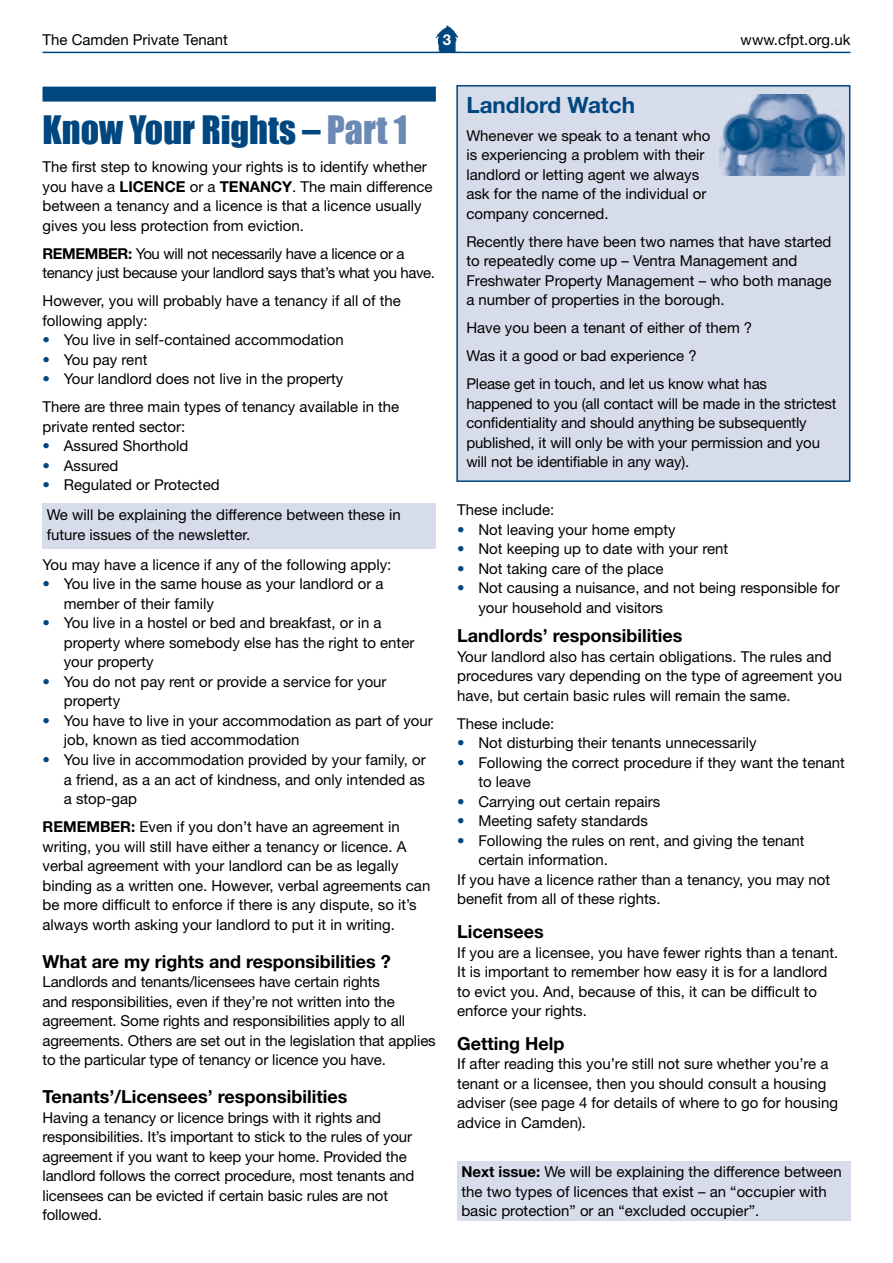
<style>
.page{position:relative;width:893px;height:1263px;background:#fff}
.page>*{position:absolute;margin:0;border:0;box-sizing:border-box;transform-origin:0 0}
.t1{font:36px "Impact";color:#00467f}
.t2{font:700 22.5px "Helvetica Neue";color:#00467f}
.t3{font:700 18px "Helvetica Neue";color:#000}
.t4{font:15px/19.5px "Helvetica Neue";color:#000}
.t5{font:15px/19.5px "Helvetica Neue";letter-spacing:-.025em;color:#000}
.t6{font:700 15px "Helvetica Neue";color:#fff}
.s1{color:#6c89b4}
.s2{font-weight:700}
.s3{color:#00467f}
</style>
<div class="page">
<div style="left:43px;top:503px;width:393px;height:45px;background:#d7dcea"></div>
<img style="left:435px;top:25px;width:23px;height:27px">
<hr style="left:43px;top:52px;width:807px;height:1px;background:#00467f">
<div style="left:43px;top:87px;width:393px;height:15px;background:#00467f"></div>
<div style="left:457px;top:86px;width:393px;height:395px;background:#d7dcea"></div>
<div style="left:456px;top:85px;width:394px;height:397px;border:2px solid #00467f"></div>
<svg style="left:724px;top:175px;width:121px;height:1px"></svg>
<img style="left:719px;top:95px;width:126px;height:80px">
<div style="left:457px;top:1161px;width:393px;height:59px;background:#d7dcea"></div>
<p class="t4" style="left:43px;top:29px;width:187px">The Camden Private Tenant</p>
<p class="t6" style="left:443px;top:30px;width:10px">3</p>
<p class="t4" style="left:741px;top:29px;width:111px">www.cfpt.org.uk</p>
<h1 class="t1" style="left:43px;top:108px;width:367px">Know Your Rights – <span class="s1">Part 1</span></h1>
<p class="t4" style="left:43px;top:157px;width:392px">The first step to knowing your rights is to identify whether you have a <span class="s2">LICENCE</span> or a <span class="s2">TENANCY</span>. The main difference between a tenancy and a licence is that a licence usually gives you less protection from eviction.</p>
<p class="t5" style="left:43px;top:243px;width:394px"><span class="s2">REMEMBER:</span> You will not necessarily have a licence or a tenancy just because your landlord says that’s what you have.</p>
<p class="t4" style="left:43px;top:291px;width:360px">However, you will probably have a tenancy if all of the following apply:</p>
<p class="t4" style="left:43px;top:330px;width:303px"><span class="s3">•</span> You live in self-contained accommodation</p>
<p class="t4" style="left:43px;top:349px;width:106px"><span class="s3">•</span> You pay rent</p>
<p class="t4" style="left:43px;top:365px;width:358px;line-height:28px"><span class="s3">•</span> Your landlord does not live in the property<br>There are three main types of tenancy available in the</p>
<p class="t4" style="left:43px;top:416px;width:144px">private rented sector:</p>
<p class="t4" style="left:43px;top:436px;width:147px"><span class="s3">•</span> Assured Shorthold</p>
<p class="t4" style="left:43px;top:455px;width:77px"><span class="s3">•</span> Assured</p>
<p class="t4" style="left:43px;top:469px;width:360px;line-height:30.2px"><span class="s3">•</span> Regulated or Protected<br>We will be explaining the difference between these in</p>
<p class="t4" style="left:43px;top:519px;width:350px;line-height:30.2px">future issues of the newsletter.<br>You may have a licence if any of the following apply:</p>
<p class="t4" style="left:64px;top:574px;width:321px;text-indent:-21px"><span class="s3">•</span> You live in the same house as your landlord or a member of their family</p>
<p class="t4" style="left:64px;top:613px;width:352px;text-indent:-21px"><span class="s3">•</span> You live in a hostel or bed and breakfast, or in a property where somebody else has the right to enter your property</p>
<p class="t4" style="left:64px;top:672px;width:324px;text-indent:-21px"><span class="s3">•</span> You do not pay rent or provide a service for your property</p>
<p class="t4" style="left:64px;top:711px;width:370px;text-indent:-21px"><span class="s3">•</span> You have to live in your accommodation as part of your job, known as tied accommodation</p>
<p class="t4" style="left:64px;top:750px;width:364px;text-align:justify;text-indent:-21px"><span class="s3">•</span> You live in accommodation provided by your family, or a friend, as a an act of kindness, and only intended as a stop-gap</p>
<p class="t4" style="left:43px;top:817px;width:389px"><span class="s2">REMEMBER:</span> Even if you don’t have an agreement in writing, you will still have either a tenancy or licence. A verbal agreement with your landlord can be as legally binding as a written one. However, verbal agreements can be more difficult to enforce if there is any dispute, so it’s always worth asking your landlord to put it in writing.</p>
<p class="t3" style="left:43px;top:950px;width:350px">What are my rights and responsibilities ?</p>
<p class="t4" style="left:43px;top:972px;width:395px">Landlords and tenants/licensees have certain rights<br>and responsibilities, even if they’re not written into the agreement. Some rights and responsibilities apply to all agreements. Others are set out in the legislation that applies to the particular type of tenancy or licence you have.</p>
<p class="t3" style="left:43px;top:1085px;width:306px">Tenants’/Licensees’ responsibilities</p>
<p class="t4" style="left:43px;top:1107px;width:373px">Having a tenancy or licence brings with it rights and responsibilities. It’s important to stick to the rules of your agreement if you want to keep your home. Provided the landlord follows the correct procedure, most tenants and licensees can be evicted if certain basic rules are not followed.</p>
<h2 class="t2" style="left:466px;top:91px;width:170px">Landlord Watch</h2>
<p class="t4" style="left:466px;top:125px;width:245px">Whenever we speak to a tenant who is experiencing a problem with their landlord or letting agent we always ask for the name of the individual or company concerned.</p>
<p class="t4" style="left:466px;top:231px;width:367px">Recently there have been two names that have started to repeatedly come up – Ventra Management and Freshwater Property Management – who both manage a number of properties in the borough.</p>
<p class="t4" style="left:466px;top:314px;width:302px;line-height:28px">Have you been a tenant of either of them ?<br>Was it a good or bad experience ?<br>Please get in touch, and let us know what has</p>
<p class="t4" style="left:466px;top:393px;width:372px">happened to you (all contact will be made in the strictest confidentiality and should anything be subsequently published, it will only be with your permission and you will not be identifiable in any way).</p>
<p class="t4" style="left:457px;top:500px;width:99px">These include:</p>
<p class="t4" style="left:457px;top:519px;width:220px"><span class="s3">•</span> Not leaving your home empty</p>
<p class="t4" style="left:457px;top:539px;width:273px"><span class="s3">•</span> Not keeping up to date with your rent</p>
<p class="t4" style="left:457px;top:558px;width:208px"><span class="s3">•</span> Not taking care of the place</p>
<p class="t4" style="left:478px;top:578px;width:363px;text-indent:-21px"><span class="s3">•</span> Not causing a nuisance, and not being responsible for your household and visitors</p>
<p class="t3" style="left:457px;top:625px;width:227px">Landlords’ responsibilities</p>
<p class="t4" style="left:457px;top:646px;width:386px">Your landlord also has certain obligations. The rules and procedures vary depending on the type of agreement you have, but certain basic rules will remain the same.</p>
<p class="t4" style="left:457px;top:713px;width:99px">These include:</p>
<p class="t4" style="left:457px;top:733px;width:301px"><span class="s3">•</span> Not disturbing their tenants unnecessarily</p>
<p class="t4" style="left:478px;top:752px;width:368px;text-indent:-21px"><span class="s3">•</span> Following the correct procedure if they want the tenant to leave</p>
<p class="t4" style="left:457px;top:791px;width:205px"><span class="s3">•</span> Carrying out certain repairs</p>
<p class="t4" style="left:457px;top:811px;width:192px"><span class="s3">•</span> Meeting safety standards</p>
<p class="t4" style="left:457px;top:830px;width:349px"><span class="s3">•</span> Following the rules on rent, and giving the tenant</p>
<p class="t4" style="left:478px;top:850px;width:131px">certain information.</p>
<p class="t4" style="left:457px;top:869px;width:375px">If you have a licence rather than a tenancy, you may not</p>
<p class="t4" style="left:457px;top:889px;width:205px">benefit from all of these rights.</p>
<p class="t3" style="left:457px;top:920px;width:88px">Licensees</p>
<p class="t4" style="left:457px;top:942px;width:383px">If you are a licensee, you have fewer rights than a tenant.<br>It is important to remember how easy it is for a landlord to evict you. And, because of this, it can be difficult to enforce your rights.</p>
<p class="t3" style="left:457px;top:1032px;width:109px">Getting Help</p>
<p class="t4" style="left:457px;top:1054px;width:382px">If after reading this you’re still not sure whether you’re a tenant or a licensee, then you should consult a housing adviser (see page 4 for details of where to go for housing advice in Camden).</p>
<p class="t4" style="left:461px;top:1162px;width:382px"><span class="s2">Next issue:</span> We will be explaining the difference between the two types of licences that exist – an “occupier with basic protection” or an “excluded occupier”.</p>
</div>
